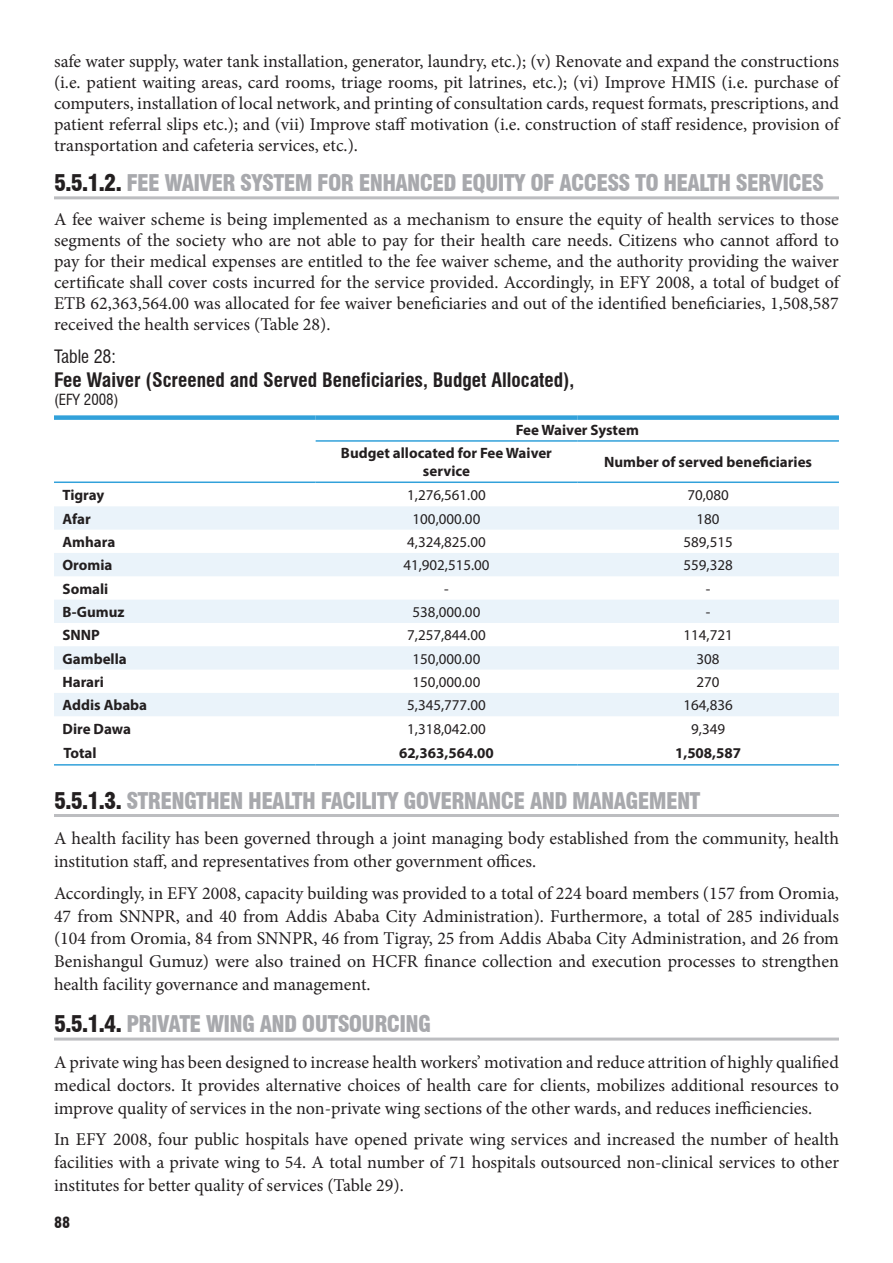
<style>
.page{position:relative;width:893px;height:1263px;background:#fff}
.page>*{position:absolute;margin:0;border:0;box-sizing:border-box;transform-origin:0 0}
.Header_2_1_1_1{font:900 condensed 22.5px "Swiss 721 BT";letter-spacing:-.03em;color:#a8a9ad}
.Table_Title_MAIN{font:700 condensed 19.5px "Swiss 721 BT";color:#231f20}
.Body_Text{font:18px/21px "Minion Pro";color:#231f20;text-align:justify}
.Table_Title_MAIN-2{font:condensed 18px "Swiss 721 BT";color:#231f20}
.Table_Body{font:15px "Myriad Pro";color:#231f20}
.Tabe_Header{font:700 15px/18px "Myriad Pro";color:#231f20;text-align:center}
.Table_Left_Column{font:700 15px "Myriad Pro";color:#231f20}
.Table_Body-2{font:700 15px "Myriad Pro";color:#231f20}
.Table_Title_MAIN-3{font:condensed 15px "Swiss 721 BT";color:#231f20}
.t1{font:900 condensed 15px "Swiss 721 BT";color:#231f20}
.s1{color:#231f20}
</style>
<div class="page">
<hr style="left:54px;top:196px;width:785px;height:3px;background:#bcbdc0">
<svg style="left:54px;top:506px;width:785px;height:210px;fill:#eaf3fa"></svg>
<div style="left:54px;top:415px;width:262px;height:5px;background:#32a1da"></div>
<div style="left:316px;top:415px;width:261px;height:5px;background:#32a1da"></div>
<div style="left:577px;top:415px;width:262px;height:5px;background:#32a1da"></div>
<hr style="left:316px;top:440px;width:261px;height:2px;background:#32a1da">
<hr style="left:577px;top:440px;width:262px;height:2px;background:#32a1da">
<hr style="left:54px;top:481px;width:262px;height:2px;background:#32a1da">
<hr style="left:316px;top:481px;width:261px;height:2px;background:#32a1da">
<hr style="left:577px;top:481px;width:262px;height:2px;background:#32a1da">
<hr style="left:54px;top:764px;width:262px;height:2px;background:#32a1da">
<hr style="left:316px;top:764px;width:261px;height:2px;background:#32a1da">
<hr style="left:577px;top:764px;width:262px;height:2px;background:#32a1da">
<hr style="left:54px;top:814px;width:785px;height:3px;background:#bcbdc0">
<hr style="left:54px;top:1037px;width:785px;height:3px;background:#bcbdc0">
<p class="Body_Text" style="left:54px;top:51px;width:786px">safe water supply, water tank installation, generator, laundry, etc.); (v) Renovate and expand the constructions (i.e. patient waiting areas, card rooms, triage rooms, pit latrines, etc.); (vi) Improve HMIS (i.e. purchase of computers, installation of local network, and printing of consultation cards, request formats, prescriptions, and patient referral slips etc.); and (vii) Improve staff motivation (i.e. construction of staff residence, provision of transportation and cafeteria services, etc.).</p>
<p class="Header_2_1_1_1" style="left:54px;top:169px;width:772px"><span class="s1">5.5.1.2.</span> FEE WAIVER SYSTEM FOR ENHANCED EQUITY OF ACCESS TO HEALTH SERVICES</p>
<p class="Body_Text" style="left:54px;top:208px;width:786px">A fee waiver scheme is being implemented as a mechanism to ensure the equity of health services to those segments of the society who are not able to pay for their health care needs. Citizens who cannot afford to pay for their medical expenses are entitled to the fee waiver scheme, and the authority providing the waiver certificate shall cover costs incurred for the service provided. Accordingly, in EFY 2008, a total of budget of ETB 62,363,564.00 was allocated for fee waiver beneficiaries and out of the identified beneficiaries, 1,508,587 received the health services (Table 28).</p>
<p class="Table_Title_MAIN-2" style="left:54px;top:346px;width:64px">Table 28:</p>
<p class="Table_Title_MAIN" style="left:54px;top:368px;width:522px">Fee Waiver (Screened and Served Beneficiaries, Budget Allocated),</p>
<p class="Table_Title_MAIN-3" style="left:54px;top:390px;width:66px">(EFY 2008)</p>
<p class="Tabe_Header" style="left:516px;top:420px;width:125px">Fee Waiver System</p>
<p class="Tabe_Header" style="left:341px;top:444px;width:213px">Budget allocated for Fee Waiver service</p>
<p class="Tabe_Header" style="left:604px;top:453px;width:209px">Number of served beneficiaries</p>
<p class="Table_Left_Column" style="left:63px;top:485px;width:43px">Tigray</p>
<p class="Table_Body" style="left:407px;top:486px;width:80px">1,276,561.00</p>
<p class="Table_Body" style="left:687px;top:486px;width:43px">70,080</p>
<p class="Table_Left_Column" style="left:63px;top:509px;width:30px">Afar</p>
<p class="Table_Body" style="left:413px;top:509px;width:69px">100,000.00</p>
<p class="Table_Body" style="left:697px;top:509px;width:25px">180</p>
<p class="Table_Left_Column" style="left:63px;top:532px;width:54px">Amhara</p>
<p class="Table_Body" style="left:407px;top:533px;width:80px">4,324,825.00</p>
<p class="Table_Body" style="left:683px;top:533px;width:51px">589,515</p>
<p class="Table_Left_Column" style="left:63px;top:555px;width:51px">Oromia</p>
<p class="Table_Body" style="left:403px;top:556px;width:88px">41,902,515.00</p>
<p class="Table_Body" style="left:683px;top:556px;width:51px">559,328</p>
<p class="Table_Left_Column" style="left:63px;top:579px;width:47px">Somali</p>
<p class="Table_Body" style="left:444px;top:579px;width:6px">-</p>
<p class="Table_Body" style="left:706px;top:579px;width:6px">-</p>
<p class="Table_Left_Column" style="left:63px;top:602px;width:63px">B-Gumuz</p>
<p class="Table_Body" style="left:413px;top:603px;width:69px">538,000.00</p>
<p class="Table_Body" style="left:706px;top:603px;width:6px">-</p>
<p class="Table_Left_Column" style="left:63px;top:625px;width:39px">SNNP</p>
<p class="Table_Body" style="left:407px;top:626px;width:80px">7,257,844.00</p>
<p class="Table_Body" style="left:683px;top:626px;width:51px">114,721</p>
<p class="Table_Left_Column" style="left:63px;top:649px;width:66px">Gambella</p>
<p class="Table_Body" style="left:413px;top:649px;width:69px">150,000.00</p>
<p class="Table_Body" style="left:697px;top:649px;width:25px">308</p>
<p class="Table_Left_Column" style="left:63px;top:672px;width:43px">Harari</p>
<p class="Table_Body" style="left:413px;top:673px;width:69px">150,000.00</p>
<p class="Table_Body" style="left:697px;top:673px;width:25px">270</p>
<p class="Table_Left_Column" style="left:63px;top:695px;width:86px">Addis Ababa</p>
<p class="Table_Body" style="left:407px;top:696px;width:80px">5,345,777.00</p>
<p class="Table_Body" style="left:683px;top:696px;width:51px">164,836</p>
<p class="Table_Left_Column" style="left:63px;top:719px;width:70px">Dire Dawa</p>
<p class="Table_Body" style="left:407px;top:719px;width:80px">1,318,042.00</p>
<p class="Table_Body" style="left:691px;top:719px;width:35px">9,349</p>
<p class="Table_Left_Column" style="left:63px;top:743px;width:35px">Total</p>
<p class="Table_Body-2" style="left:399px;top:743px;width:96px">62,363,564.00</p>
<p class="Table_Body-2" style="left:675px;top:743px;width:68px">1,508,587</p>
<p class="Header_2_1_1_1" style="left:54px;top:787px;width:648px"><span class="s1">5.5.1.3.</span> STRENGTHEN HEALTH FACILITY GOVERNANCE AND MANAGEMENT</p>
<p class="Body_Text" style="left:54px;top:827px;width:786px;line-height:23px">A health facility has been governed through a joint managing body established from the community, health institution staff, and representatives from other government offices.</p>
<p class="Body_Text" style="left:54px;top:881px;width:787px;line-height:23px">Accordingly, in EFY 2008, capacity building was provided to a total of 224 board members (157 from Oromia, 47 from SNNPR, and 40 from Addis Ababa City Administration). Furthermore, a total of 285 individuals (104 from Oromia, 84 from SNNPR, 46 from Tigray, 25 from Addis Ababa City Administration, and 26 from Benishangul Gumuz) were also trained on HCFR finance collection and execution processes to strengthen health facility governance and management.</p>
<p class="Header_2_1_1_1" style="left:54px;top:1010px;width:379px"><span class="s1">5.5.1.4.</span> PRIVATE WING AND OUTSOURCING</p>
<p class="Body_Text" style="left:54px;top:1050px;width:786px;line-height:23px">A private wing has been designed to increase health workers’ motivation and reduce attrition of highly qualified medical doctors. It provides alternative choices of health care for clients, mobilizes additional resources to improve quality of services in the non-private wing sections of the other wards, and reduces inefficiencies.</p>
<p class="Body_Text" style="left:54px;top:1128px;width:786px;line-height:23px">In EFY 2008, four public hospitals have opened private wing services and increased the number of health facilities with a private wing to 54. A total number of 71 hospitals outsourced non-clinical services to other institutes for better quality of services (Table 29).</p>
<p class="t1" style="left:54px;top:1213px;width:18px">88</p>
</div>
